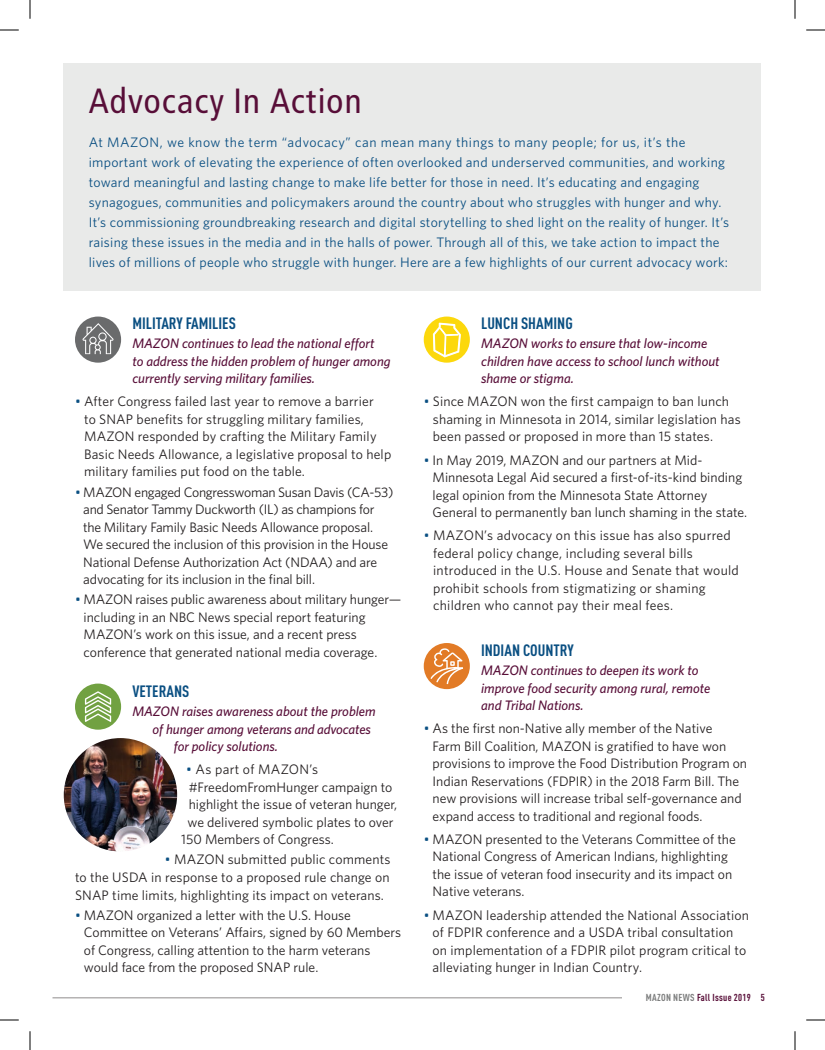
<style>
.page{position:relative;width:825px;height:1050px;background:#fff}
.page>*{position:absolute;margin:0;border:0;box-sizing:border-box;transform-origin:0 0}
.t1{font:35px "Transit Bk Neg OT";color:#580e38}
.t2{font:700 16.25px "DIN Cond";color:#0a4f82}
.t3{font:13.75px/17.5px "Whitney";color:#231f20}
.t4{font:13.75px/20px "Whitney";letter-spacing:.02em;color:#0a4f82}
.t5{font:italic 500 13.75px/17.5px "Whitney";color:#580e38}
.t6{font:13.75px/17.5px "Whitney";letter-spacing:.02em;color:#231f20}
.t7{font:700 10px "DIN Cond";letter-spacing:.025em;color:#580e38}
.s1{color:#0a4f82}
.s2{color:#7c7d7d}
</style>
<div class="page">
<div style="left:64px;top:64px;width:697px;height:227px;background:#e9eae9"></div>
<div style="left:75px;top:317px;width:46px;height:46px;background:#6a6b6c;border-radius:50%"></div>
<svg style="left:82px;top:323px;width:32px;height:31px"></svg>
<div style="left:424px;top:643px;width:46px;height:46px;background:#e27b26;border-radius:50%"></div>
<svg style="left:430px;top:648px;width:33px;height:36px"></svg>
<div style="left:75px;top:684px;width:46px;height:46px;background:#71a141;border-radius:50%"></div>
<svg style="left:85px;top:691px;width:26px;height:31px"></svg>
<div style="left:424px;top:317px;width:46px;height:46px;background:#fcd80c;border-radius:50%"></div>
<svg style="left:433px;top:321px;width:28px;height:38px"></svg>
<img style="left:64px;top:738px;width:113px;height:113px;border-radius:57px">
<hr style="left:52px;top:998px;width:570px;height:1px;background:#908c8c">
<svg style="left:0;top:29px;width:19px;height:2px"></svg>
<svg style="left:806px;top:29px;width:19px;height:2px"></svg>
<svg style="left:0;top:1019px;width:19px;height:2px"></svg>
<svg style="left:806px;top:1019px;width:19px;height:2px"></svg>
<svg style="left:29px;top:0;width:2px;height:19px"></svg>
<svg style="left:29px;top:1031px;width:2px;height:19px"></svg>
<svg style="left:794px;top:0;width:2px;height:19px"></svg>
<svg style="left:794px;top:1031px;width:2px;height:19px"></svg>
<h1 class="t1" style="left:89px;top:81px;width:276px">Advocacy In Action</h1>
<p class="t4" style="left:89px;top:132px;width:642px">At MAZON, we know the term “advocacy” can mean many things to many people; for us, it’s the important work of elevating the experience of often overlooked and underserved communities, and working toward meaningful and lasting change to make life better for those in need. It’s educating and engaging synagogues, communities and policymakers around the country about who struggles with hunger and why.<br>It’s commissioning groundbreaking research and digital storytelling to shed light on the reality of hunger. It’s raising these issues in the media and in the halls of power. Through all of this, we take action to impact the lives of millions of people who struggle with hunger. Here are a few highlights of our current advocacy work:</p>
<p class="t2" style="left:132px;top:313px;width:105px">MILITARY FAMILIES</p>
<p class="t5" style="left:132px;top:335px;width:260px">MAZON continues to lead the national effort<br>to address the hidden problem of hunger among currently serving military families.</p>
<p class="t3" style="left:84px;top:393px;width:309px;text-indent:-9px"><span class="s1">•</span> After Congress failed last year to remove a barrier<br>to SNAP benefits for struggling military families, MAZON responded by crafting the Military Family Basic Needs Allowance, a legislative proposal to help military families put food on the table.</p>
<p class="t3" style="left:83px;top:483px;width:312px;text-indent:-8px"><span class="s1">•</span> MAZON engaged Congresswoman Susan Davis (CA-53) and Senator Tammy Duckworth (IL) as champions for the Military Family Basic Needs Allowance proposal.<br>We secured the inclusion of this provision in the House National Defense Authorization Act (NDAA) and are advocating for its inclusion in the final bill.</p>
<p class="t3" style="left:84px;top:591px;width:319px;text-indent:-9px"><span class="s1">•</span> MAZON raises public awareness about military hunger— including in an NBC News special report featuring MAZON’s work on this issue, and a recent press conference that generated national media coverage.</p>
<p class="t2" style="left:132px;top:681px;width:59px">VETERANS</p>
<p class="t5" style="left:132px;top:702px;width:245px">MAZON raises awareness about the problem</p>
<p class="t5" style="left:152px;top:720px;width:220px">of hunger among veterans and advocates</p>
<p class="t5" style="left:174px;top:737px;width:106px">for policy solutions.</p>
<p class="t6" style="left:186px;top:760px;width:133px"><span class="s1">•</span> As part of MAZON’s</p>
<p class="t3" style="left:189px;top:778px;width:205px">#FreedomFromHunger campaign to</p>
<p class="t3" style="left:189px;top:795px;width:210px">highlight the issue of veteran hunger,</p>
<p class="t3" style="left:188px;top:813px;width:208px">we delivered symbolic plates to over</p>
<p class="t3" style="left:181px;top:830px;width:154px">150 Members of Congress.</p>
<p class="t3" style="left:75px;top:851px;width:317px;text-align:justify;text-indent:90px"><span class="s1">•</span> MAZON submitted public comments to the USDA in response to a proposed rule change on SNAP time limits, highlighting its impact on veterans.</p>
<p class="t3" style="left:84px;top:906px;width:319px;text-indent:-9px"><span class="s1">•</span> MAZON organized a letter with the U.S. House Committee on Veterans’ Affairs, signed by 60 Members of Congress, calling attention to the harm veterans would face from the proposed SNAP rule.</p>
<p class="t2" style="left:481px;top:313px;width:93px">LUNCH SHAMING</p>
<p class="t5" style="left:481px;top:335px;width:240px">MAZON works to ensure that low-income children have access to school lunch without shame or stigma.</p>
<p class="t3" style="left:433px;top:393px;width:309px;text-indent:-9px"><span class="s1">•</span> Since MAZON won the first campaign to ban lunch shaming in Minnesota in 2014, similar legislation has been passed or proposed in more than 15 states.</p>
<p class="t3" style="left:433px;top:451px;width:316px;text-indent:-9px"><span class="s1">•</span> In May 2019, MAZON and our partners at Mid-Minnesota Legal Aid secured a first-of-its-kind binding legal opinion from the Minnesota State Attorney General to permanently ban lunch shaming in the state.</p>
<p class="t6" style="left:433px;top:526px;width:307px;text-indent:-9px"><span class="s1">•</span> MAZON’s advocacy on this issue has also spurred federal policy change, including several bills introduced in the U.S. House and Senate that would prohibit schools from stigmatizing or shaming children who cannot pay their meal fees.</p>
<p class="t2" style="left:481px;top:640px;width:94px">INDIAN COUNTRY</p>
<p class="t5" style="left:481px;top:661px;width:231px">MAZON continues to deepen its work to improve food security among rural, remote and Tribal Nations.</p>
<p class="t3" style="left:433px;top:719px;width:316px;text-indent:-9px"><span class="s1">•</span> As the first non-Native ally member of the Native<br>Farm Bill Coalition, MAZON is gratified to have won provisions to improve the Food Distribution Program on Indian Reservations (FDPIR) in the 2018 Farm Bill. The new provisions will increase tribal self-governance and expand access to traditional and regional foods.</p>
<p class="t3" style="left:433px;top:830px;width:305px;text-indent:-9px"><span class="s1">•</span> MAZON presented to the Veterans Committee of the National Congress of American Indians, highlighting the issue of veteran food insecurity and its impact on Native veterans.</p>
<p class="t3" style="left:433px;top:906px;width:318px;text-indent:-9px"><span class="s1">•</span> MAZON leadership attended the National Association of FDPIR conference and a USDA tribal consultation on implementation of a FDPIR pilot program critical to alleviating hunger in Indian Country.</p>
<p class="t7" style="left:646px;top:992px;width:120px"><span class="s2">MAZON NEWS</span> Fall Issue 2019 5</p>
</div>
